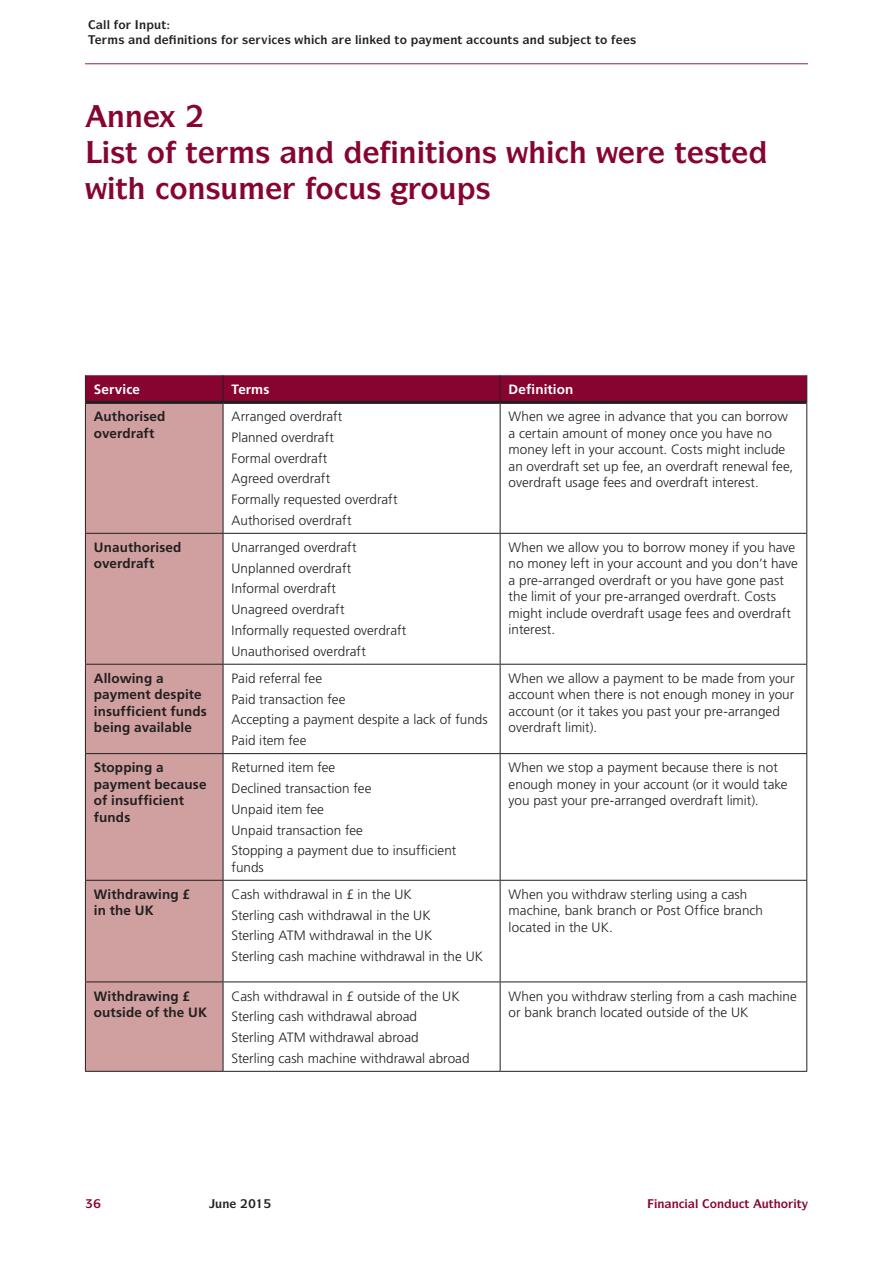
<style>
.page{position:relative;width:893px;height:1263px;background:#fff}
.page>*{position:absolute;margin:0;border:0;box-sizing:border-box;transform-origin:0 0}
._2_line_Chapter_Head{font:700 30px "ITC Symbol Std";color:#870430}
.Table_Text{font:300 13.5px/16.5px "Frutiger LT Std";color:#231f20}
.Table_Text-2{font:700 13.5px/16.5px "Frutiger LT Std";letter-spacing:.01em;color:#231f20}
.Table_Header__Maroon{font:700 13.5px "Frutiger LT Std";letter-spacing:.01em;color:#fff}
.t1{font:700 12px "ITC Symbol Std";color:#231f20}
.t2{font:700 12px "ITC Symbol Std";color:#870430}
</style>
<div class="page">
<hr style="left:85px;top:63px;width:723px;height:1px;background:#870430">
<div style="left:86px;top:404px;width:137px;height:667px;background:#d0a0a0"></div>
<hr style="left:223px;top:404px;width:1px;height:129px;background:#231f20">
<hr style="left:500px;top:404px;width:1px;height:129px;background:#231f20">
<hr style="left:85px;top:533px;width:138px;height:1px;background:#231f20">
<hr style="left:223px;top:533px;width:277px;height:1px;background:#231f20">
<hr style="left:223px;top:534px;width:1px;height:130px;background:#231f20">
<hr style="left:500px;top:533px;width:307px;height:1px;background:#231f20">
<hr style="left:500px;top:534px;width:1px;height:130px;background:#231f20">
<hr style="left:85px;top:664px;width:138px;height:1px;background:#231f20">
<hr style="left:223px;top:664px;width:277px;height:1px;background:#231f20">
<hr style="left:223px;top:665px;width:1px;height:88px;background:#231f20">
<hr style="left:500px;top:664px;width:307px;height:1px;background:#231f20">
<hr style="left:500px;top:665px;width:1px;height:88px;background:#231f20">
<hr style="left:85px;top:753px;width:138px;height:1px;background:#231f20">
<hr style="left:223px;top:753px;width:277px;height:1px;background:#231f20">
<hr style="left:223px;top:754px;width:1px;height:126px;background:#231f20">
<hr style="left:500px;top:753px;width:307px;height:1px;background:#231f20">
<hr style="left:500px;top:754px;width:1px;height:126px;background:#231f20">
<hr style="left:85px;top:880px;width:138px;height:1px;background:#231f20">
<hr style="left:223px;top:880px;width:277px;height:1px;background:#231f20">
<hr style="left:223px;top:881px;width:1px;height:100px;background:#231f20">
<hr style="left:500px;top:880px;width:307px;height:1px;background:#231f20">
<hr style="left:500px;top:881px;width:1px;height:100px;background:#231f20">
<hr style="left:85px;top:981px;width:138px;height:1px;background:#231f20">
<hr style="left:223px;top:981px;width:277px;height:1px;background:#231f20">
<hr style="left:223px;top:982px;width:1px;height:89px;background:#231f20">
<hr style="left:500px;top:981px;width:307px;height:1px;background:#231f20">
<hr style="left:500px;top:982px;width:1px;height:89px;background:#231f20">
<hr style="left:85px;top:1071px;width:138px;height:1px;background:#231f20">
<hr style="left:223px;top:1071px;width:277px;height:1px;background:#231f20">
<hr style="left:500px;top:1071px;width:307px;height:1px;background:#231f20">
<hr style="left:86px;top:401px;width:137px;height:3px;background:#231f20">
<hr style="left:223px;top:401px;width:277px;height:3px;background:#231f20">
<hr style="left:500px;top:401px;width:306px;height:3px;background:#231f20">
<hr style="left:806px;top:402px;width:1px;height:131px;background:#231f20">
<hr style="left:806px;top:534px;width:1px;height:130px;background:#231f20">
<hr style="left:806px;top:665px;width:1px;height:88px;background:#231f20">
<hr style="left:806px;top:754px;width:1px;height:126px;background:#231f20">
<hr style="left:806px;top:881px;width:1px;height:100px;background:#231f20">
<hr style="left:806px;top:982px;width:1px;height:89px;background:#231f20">
<svg style="left:85px;top:375px;width:722px;height:27px;background:#830731"></svg>
<hr style="left:85px;top:402px;width:1px;height:131px;background:#231f20">
<hr style="left:85px;top:534px;width:1px;height:130px;background:#231f20">
<hr style="left:85px;top:665px;width:1px;height:88px;background:#231f20">
<hr style="left:85px;top:754px;width:1px;height:126px;background:#231f20">
<hr style="left:85px;top:881px;width:1px;height:100px;background:#231f20">
<hr style="left:85px;top:982px;width:1px;height:89px;background:#231f20">
<p class="t1" style="left:103px;top:17px;width:65px">●● □ ■ ◆▼</p>
<p class="t1" style="left:177px;top:32px;width:92px">■▼□■▲ □ ▲ ❖</p>
<p class="t1" style="left:486px;top:32px;width:78px">□◆■▼▲ ■ ▲◆</p>
<p class="t1" style="left:586px;top:32px;width:23px">▼ ▼□</p>
<p class="_2_line_Chapter_Head" style="left:110px;top:133px;width:89px">▲▼ □ ▼</p>
<p class="_2_line_Chapter_Head" style="left:399px;top:133px;width:99px">■▼□■▲</p>
<p class="_2_line_Chapter_Head" style="left:675px;top:133px;width:58px">▼ ▲▼</p>
<p class="_2_line_Chapter_Head" style="left:116px;top:169px;width:124px">▼ □■▲◆</p>
<p class="_2_line_Chapter_Head" style="left:316px;top:169px;width:67px">□ ◆▲</p>
<p class="_2_line_Chapter_Head" style="left:421px;top:169px;width:72px">□◆ ▲</p>
<p class="Table_Header__Maroon" style="left:94px;top:381px;width:48px">Service</p>
<p class="Table_Header__Maroon" style="left:232px;top:381px;width:39px">Terms</p>
<p class="Table_Header__Maroon" style="left:509px;top:381px;width:66px">Definition</p>
<p class="Table_Text-2" style="left:94px;top:408px;width:73px">Authorised overdraft</p>
<p class="Table_Text" style="left:232px;top:408px;width:112px">Arranged overdraft</p>
<p class="Table_Text" style="left:509px;top:408px;width:286px">When we agree in advance that you can borrow a certain amount of money once you have no money left in your account. Costs might include an overdraft set up fee, an overdraft renewal fee, overdraft usage fees and overdraft interest.</p>
<p class="Table_Text" style="left:232px;top:429px;width:104px">Planned overdraft</p>
<p class="Table_Text" style="left:232px;top:450px;width:97px">Formal overdraft</p>
<p class="Table_Text" style="left:232px;top:471px;width:100px">Agreed overdraft</p>
<p class="Table_Text" style="left:232px;top:491px;width:168px">Formally requested overdraft</p>
<p class="Table_Text" style="left:232px;top:512px;width:121px">Authorised overdraft</p>
<p class="Table_Text-2" style="left:94px;top:539px;width:89px">Unauthorised overdraft</p>
<p class="Table_Text" style="left:232px;top:539px;width:127px">Unarranged overdraft</p>
<p class="Table_Text" style="left:232px;top:560px;width:121px">Unplanned overdraft</p>
<p class="Table_Text" style="left:232px;top:581px;width:106px">Informal overdraft</p>
<p class="Table_Text" style="left:232px;top:601px;width:115px">Unagreed overdraft</p>
<p class="Table_Text" style="left:232px;top:622px;width:176px">Informally requested overdraft</p>
<p class="Table_Text" style="left:232px;top:643px;width:136px">Unauthorised overdraft</p>
<p class="Table_Text-2" style="left:94px;top:670px;width:114px">Allowing a payment despite insufficient funds being available</p>
<p class="Table_Text" style="left:232px;top:670px;width:92px">Paid referral fee</p>
<p class="Table_Text" style="left:232px;top:691px;width:116px">Paid transaction fee</p>
<p class="Table_Text" style="left:232px;top:712px;width:258px">Accepting a payment despite a lack of funds</p>
<p class="Table_Text" style="left:232px;top:732px;width:77px">Paid item fee</p>
<p class="Table_Text-2" style="left:94px;top:759px;width:114px">Stopping a payment because of insufficient funds</p>
<p class="Table_Text" style="left:232px;top:759px;width:105px">Returned item fee</p>
<p class="Table_Text" style="left:232px;top:780px;width:141px">Declined transaction fee</p>
<p class="Table_Text" style="left:232px;top:801px;width:94px">Unpaid item fee</p>
<p class="Table_Text" style="left:232px;top:822px;width:133px">Unpaid transaction fee</p>
<p class="Table_Text" style="left:232px;top:842px;width:226px">Stopping a payment due to insufficient funds</p>
<p class="Table_Text-2" style="left:94px;top:886px;width:98px">Withdrawing £ in the UK</p>
<p class="Table_Text" style="left:232px;top:886px;width:182px">Cash withdrawal in £ in the UK</p>
<p class="Table_Text" style="left:232px;top:907px;width:201px">Sterling cash withdrawal in the UK</p>
<p class="Table_Text" style="left:232px;top:928px;width:202px">Sterling ATM withdrawal in the UK</p>
<p class="Table_Text" style="left:232px;top:948px;width:253px">Sterling cash machine withdrawal in the UK</p>
<p class="Table_Text-2" style="left:94px;top:988px;width:115px">Withdrawing £ outside of the UK</p>
<p class="Table_Text" style="left:232px;top:988px;width:230px">Cash withdrawal in £ outside of the UK</p>
<p class="Table_Text" style="left:232px;top:1008px;width:187px">Sterling cash withdrawal abroad</p>
<p class="Table_Text" style="left:232px;top:1029px;width:189px">Sterling ATM withdrawal abroad</p>
<p class="Table_Text" style="left:232px;top:1050px;width:240px">Sterling cash machine withdrawal abroad</p>
<p class="Table_Text" style="left:509px;top:539px;width:291px">When we allow you to borrow money if you have no money left in your account and you don’t have a pre-arranged overdraft or you have gone past the limit of your pre-arranged overdraft. Costs might include overdraft usage fees and overdraft interest.</p>
<p class="Table_Text" style="left:509px;top:670px;width:287px">When we allow a payment to be made from your account when there is not enough money in your account (or it takes you past your pre-arranged overdraft limit).</p>
<p class="Table_Text" style="left:509px;top:759px;width:280px">When we stop a payment because there is not enough money in your account (or it would take you past your pre-arranged overdraft limit).</p>
<p class="Table_Text" style="left:509px;top:886px;width:256px">When you withdraw sterling using a cash machine, bank branch or Post Office branch located in the UK.</p>
<p class="Table_Text" style="left:509px;top:988px;width:290px">When you withdraw sterling from a cash machine or bank branch located outside of the UK</p>
<p class="t2" style="left:695px;top:1196px;width:108px">● □■◆▼ ◆▼□ ▼</p>
</div>
